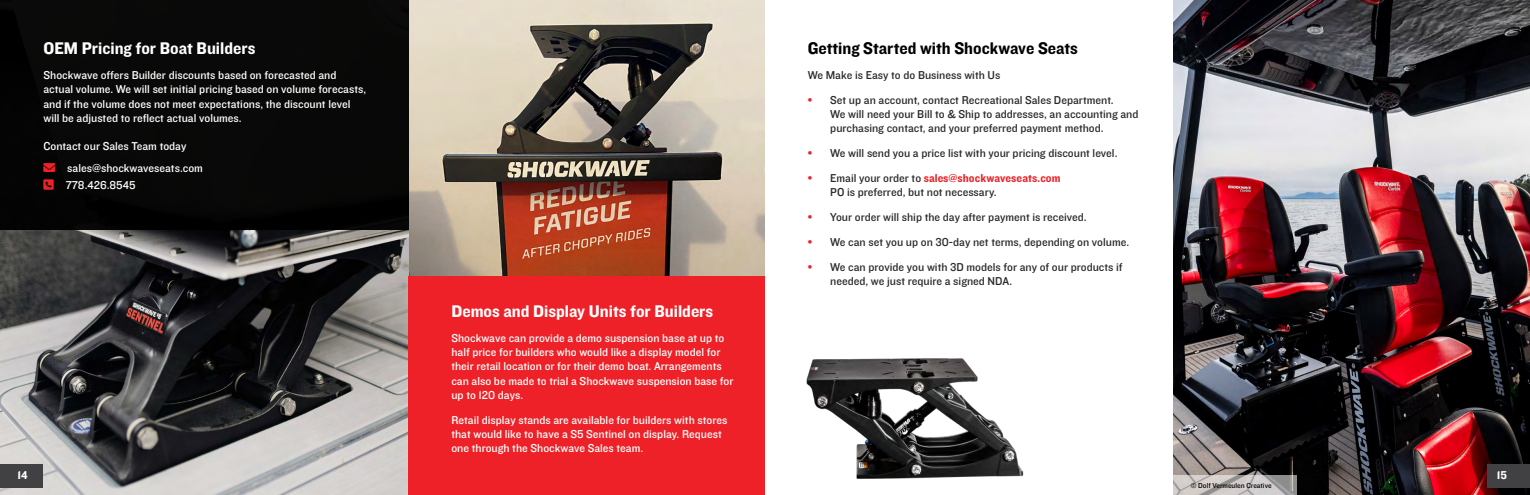
<style>
.page{position:relative;width:1530px;height:495px;background:#fff}
.page>*{position:absolute;margin:0;border:0;box-sizing:border-box;transform-origin:0 0}
.t1{font:17.5px "Knockout HTF51 Middleweight";color:#fff}
.t2{font:17.5px "Knockout HTF51 Middleweight";color:#000}
.t3{font:11.88px/14.2px "Knockout HTF31 Junior Middlewt";color:#fff}
.t4{font:11.88px/14.2px "Knockout HTF31 Junior Middlewt";color:#292829}
.t5{font:11.88px "Knockout HTF51 Middleweight";letter-spacing:.01em;color:#ed2127}
.t6{font:11.88px "Knockout HTF51 Middleweight";color:#fff}
.t7{font:7.5px "Knockout HTF31 Junior Middlewt";color:#000}
.s1{color:#ed2127}
.s2{font-family:"Knockout HTF51 Middleweight";font-size:12.5px;color:#ed2127}
.s3{font-size:12.5px}
.s4{font-family:"Knockout HTF31 Junior Middlewt";color:#292829}
</style>
<div class="page">
<img style="left:0;top:0;width:765px;height:495px">
<div style="left:0;top:0;width:409px;height:230px;background:#090908"></div>
<div style="left:409px;top:277px;width:356px;height:218px;background:#ed2127"></div>
<div style="left:0;top:464px;width:43px;height:23px;background:#414042"></div>
<img style="left:806px;top:358px;width:218px;height:121px">
<img style="left:1174px;top:0;width:356px;height:495px">
<svg style="left:1174px;top:475px;width:123px;height:20px;background:#bfbbba"></svg>
<div style="left:1487px;top:464px;width:43px;height:23px;background:#414042"></div>
<h1 class="t1" style="left:43px;top:39px;width:213px">OEM Pricing for Boat Builders</h1>
<p class="t3" style="left:43px;top:68px;width:324px">Shockwave offers Builder discounts based on forecasted and actual volume. We will set initial pricing based on volume forecasts, and if the volume does not meet expectations, the discount level will be adjusted to reflect actual volumes.</p>
<p class="t3" style="left:43px;top:136px;width:161px;line-height:21.4px">Contact our Sales Team today<br><span class="s1">✉</span> sales@shockwaveseats.com</p>
<p class="t3" style="left:43px;top:179px;width:93px"><span class="s1">★</span> 778.426.8545</p>
<p class="t6" style="left:17px;top:469px;width:12px">14</p>
<h1 class="t1" style="left:451px;top:302px;width:263px">Demos and Display Units for Builders</h1>
<p class="t3" style="left:451px;top:331px;width:284px">Shockwave can provide a demo suspension base at up to half price for builders who would like a display model for their retail location or for their demo boat. Arrangements can also be made to trial a Shockwave suspension base for up to 120 days.</p>
<p class="t3" style="left:451px;top:413px;width:278px">Retail display stands are available for builders with stores that would like to have a S5 Sentinel on display. Request one through the Shockwave Sales team.</p>
<h1 class="t2" style="left:808px;top:39px;width:272px">Getting Started with Shockwave Seats</h1>
<p class="t4" style="left:808px;top:68px;width:194px">We Make is Easy to do Business with Us</p>
<p class="t4" style="left:830px;top:93px;width:310px;text-indent:-22px"><span class="s2">•</span> Set up an account, contact Recreational Sales Department.<br>We will need your Bill to &amp; Ship to addresses, an accounting and purchasing contact, and your preferred payment method.</p>
<p class="t4" style="left:808px;top:146px;width:311px"><span class="s2">•</span> We will send you a price list with your pricing discount level.</p>
<p class="t5" style="left:808px;top:172px;width:254px"><span class="s3">•</span> <span class="s4">Email your order to</span> sales@shockwaveseats.com</p>
<p class="t4" style="left:830px;top:185px;width:168px">PO is preferred, but not necessary.</p>
<p class="t4" style="left:808px;top:210px;width:280px"><span class="s2">•</span> Your order will ship the day after payment is received.</p>
<p class="t4" style="left:808px;top:235px;width:323px"><span class="s2">•</span> We can set you up on 30-day net terms, depending on volume.</p>
<p class="t4" style="left:830px;top:260px;width:294px;text-indent:-22px"><span class="s2">•</span> We can provide you with 3D models for any of our products if needed, we just require a signed NDA.</p>
<p class="t7" style="left:1191px;top:482px;width:82px">© Dolf Vermeulen Creative</p>
<p class="t6" style="left:1497px;top:469px;width:12px">15</p>
</div>
